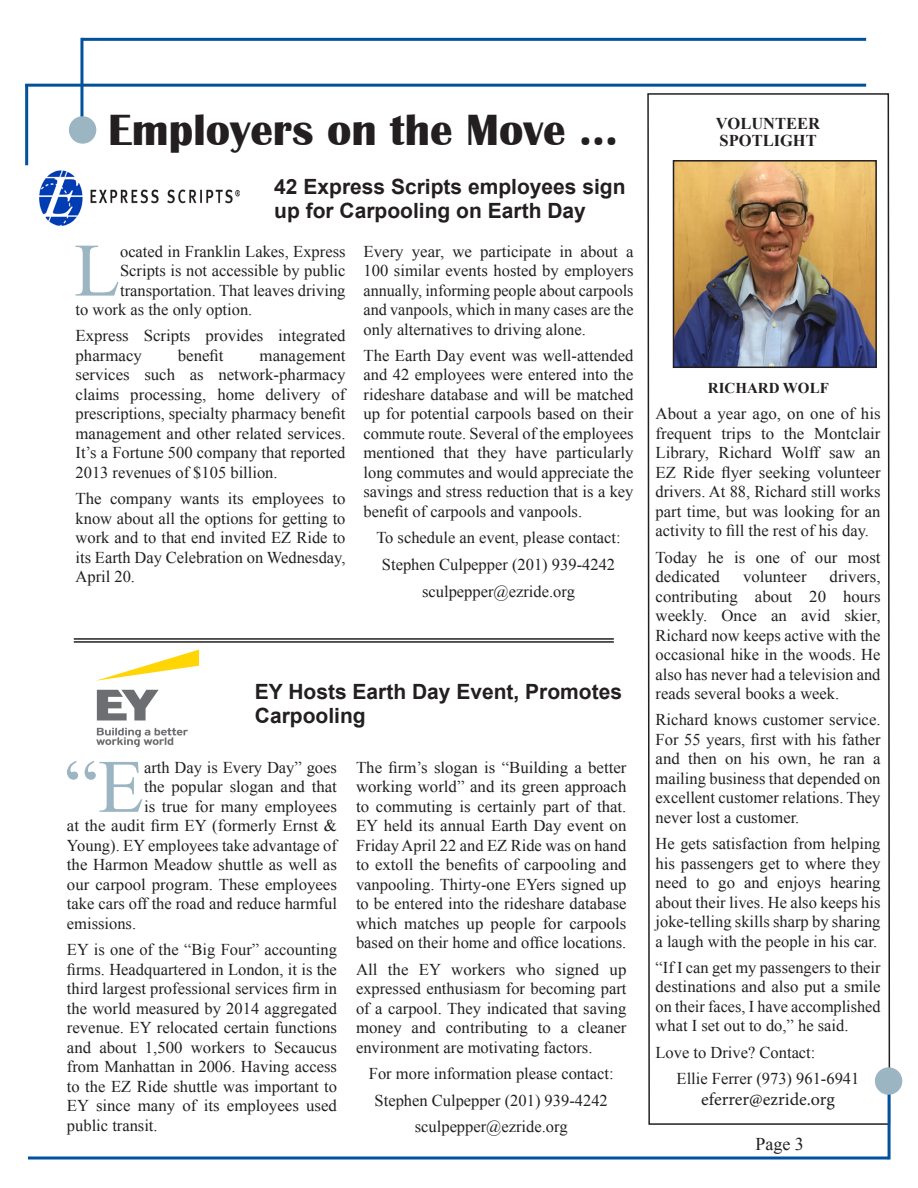
<style>
.page{position:relative;width:918px;height:1188px;background:#fff}
.page>*{position:absolute;margin:0;border:0;box-sizing:border-box;transform-origin:0 0}
.body_copy{font:75.45px "Times New Roman";color:#9bb5c2}
.t1{font:700 45px "Britannic";color:#231f20}
.t2{font:700 21px/24px "Arial";color:#231f20}
.t3{font:18px "Minion Pro";color:#231f20}
.t4{font:18px "Times New Roman";color:#231f20}
.body_copy-2{font:16.5px/19.5px "Times New Roman";color:#231f20;text-align:justify}
.ending_contact{font:16.5px "Times New Roman";color:#231f20}
.body_copy-3{font:700 16.5px/16.5px "Times New Roman";color:#231f20}
.body_copy-4{font:700 15px "Times New Roman";color:#231f20}
</style>
<div class="page">
<hr style="left:25px;top:84px;width:841px;height:3px;background:#01529a">
<hr style="left:80px;top:38px;width:3px;height:81px;background:#01529a">
<div style="left:70px;top:117px;width:26px;height:26px;background:#9bb5c2;border-radius:50%"></div>
<div style="left:69px;top:116px;width:27px;height:28px;border:2px solid #9bb5c2;border-radius:50%"></div>
<hr style="left:25px;top:84px;width:3px;height:81px;background:#01529a">
<hr style="left:82px;top:38px;width:784px;height:3px;background:#01529a">
<hr style="left:28px;top:1157px;width:861px;height:3px;background:#01529a">
<hr style="left:74px;top:638px;width:540px;height:2px;background:#231f20">
<hr style="left:74px;top:641px;width:540px;height:2px;background:#231f20">
<svg style="left:647px;top:93px;width:244px;height:1033px"></svg>
<hr style="left:888px;top:1091px;width:3px;height:68px;background:#01529a">
<div style="left:876px;top:1068px;width:26px;height:26px;background:#9bb5c2;border-radius:50%"></div>
<div style="left:875px;top:1067px;width:27px;height:28px;border:2px solid #9bb5c2;border-radius:50%"></div>
<img style="left:39px;top:170px;width:201px;height:56px">
<img style="left:96px;top:649px;width:104px;height:99px">
<p class="t1" style="left:108px;top:105px;width:511px">Employers on the Move ...</p>
<p class="t2" style="left:274px;top:175px;width:353px">42 Express Scripts employees sign up for Carpooling on Earth Day</p>
<p class="body_copy" style="left:74px;top:220px;width:48px">L</p>
<p class="body_copy-2" style="left:120px;top:241px;width:227px">ocated in Franklin Lakes, Express</p>
<p class="body_copy-2" style="left:120px;top:261px;width:227px">Scripts is not accessible by public</p>
<p class="body_copy-2" style="left:120px;top:280px;width:227px">transportation. That leaves driving</p>
<p class="body_copy-2" style="left:76px;top:300px;width:178px">to work as the only option.</p>
<p class="body_copy-2" style="left:76px;top:326px;width:272px">Express Scripts provides integrated pharmacy</p>
<p class="body_copy-2" style="left:178px;top:345px;width:47px">benefit</p>
<p class="body_copy-2" style="left:76px;top:345px;width:272px;text-indent:184px">management services such as network-pharmacy claims processing, home delivery of prescriptions, specialty pharmacy benefit management and other related services.<br>It’s a Fortune 500 company that reported 2013 revenues of $105 billion.</p>
<p class="body_copy-2" style="left:76px;top:489px;width:272px">The company wants its employees to know about all the options for getting to work and to that end invited EZ Ride to its Earth Day Celebration on Wednesday, April 20.</p>
<p class="body_copy-2" style="left:364px;top:241px;width:272px">Every year, we participate in about a 100 similar events hosted by employers annually, informing people about carpools and vanpools, which in many cases are the only alternatives to driving alone.</p>
<p class="body_copy-2" style="left:364px;top:345px;width:272px">The Earth Day event was well-attended and 42 employees were entered into the rideshare database and will be matched up for potential carpools based on their commute route. Several of the employees mentioned that they have particularly long commutes and would appreciate the savings and stress reduction that is a key benefit of carpools and vanpools.</p>
<p class="ending_contact" style="left:376px;top:527px;width:246px">To schedule an event, please contact:</p>
<p class="ending_contact" style="left:382px;top:553px;width:235px">Stephen Culpepper (201) 939-4242</p>
<p class="ending_contact" style="left:422px;top:580px;width:154px">sculpepper@ezride.org</p>
<p class="t2" style="left:255px;top:680px;width:369px">EY Hosts Earth Day Event, Promotes<br>Carpooling</p>
<p class="body_copy" style="left:64px;top:736px;width:81px">“E</p>
<p class="body_copy-2" style="left:144px;top:757px;width:194px">arth Day is Every Day” goes</p>
<p class="body_copy-2" style="left:144px;top:777px;width:194px">the popular slogan and that</p>
<p class="body_copy-2" style="left:144px;top:796px;width:194px">is true for many employees</p>
<p class="body_copy-2" style="left:67px;top:816px;width:272px">at the audit firm EY (formerly Ernst &amp;</p>
<p class="body_copy-2" style="left:67px;top:835px;width:272px">Young). EY employees take advantage of</p>
<p class="body_copy-2" style="left:67px;top:855px;width:272px">the Harmon Meadow shuttle as well as</p>
<p class="body_copy-2" style="left:67px;top:874px;width:272px">our carpool program. These employees</p>
<p class="body_copy-2" style="left:67px;top:894px;width:272px">take cars off the road and reduce harmful</p>
<p class="body_copy-2" style="left:67px;top:913px;width:71px">emissions.</p>
<p class="body_copy-2" style="left:67px;top:940px;width:272px">EY is one of the “Big Four” accounting firms. Headquartered in London, it is the third largest professional services firm in the world measured by 2014 aggregated revenue. EY relocated certain functions and about 1,500 workers to Secaucus from Manhattan in 2006. Having access to the EZ Ride shuttle was important to EY since many of its employees used public transit.</p>
<p class="body_copy-2" style="left:356px;top:757px;width:272px">The firm’s slogan is “Building a better working world” and its green approach to commuting is certainly part of that.<br>EY held its annual Earth Day event on Friday April 22 and EZ Ride was on hand to extoll the benefits of carpooling and vanpooling. Thirty-one EYers signed up to be entered into the rideshare database which matches up people for carpools based on their home and office locations.</p>
<p class="body_copy-2" style="left:356px;top:959px;width:272px">All the EY workers who signed up expressed enthusiasm for becoming part of a carpool. They indicated that saving money and contributing to a cleaner environment are motivating factors.</p>
<p class="ending_contact" style="left:369px;top:1063px;width:246px">For more information please contact:</p>
<p class="ending_contact" style="left:375px;top:1089px;width:235px">Stephen Culpepper (201) 939-4242</p>
<p class="ending_contact" style="left:415px;top:1116px;width:154px">sculpepper@ezride.org</p>
<p class="body_copy-3" style="left:716px;top:115px;width:106px">VOLUNTEER<br>SPOTLIGHT</p>
<p class="body_copy-4" style="left:708px;top:378px;width:122px">RICHARD WOLF</p>
<p class="body_copy-2" style="left:656px;top:404px;width:227px">About a year ago, on one of his frequent trips to the Montclair Library, Richard Wolff saw an EZ Ride flyer seeking volunteer drivers. At 88, Richard still works part time, but was looking for an activity to fill the rest of his day.</p>
<p class="body_copy-2" style="left:656px;top:547px;width:227px">Today he is one of our most dedicated</p>
<p class="body_copy-2" style="left:656px;top:567px;width:227px;text-indent:174px">drivers, contributing about 20 hours weekly. Once an avid skier, Richard now keeps active with the occasional hike in the woods. He also has never had a television and reads several books a week.</p>
<p class="body_copy-2" style="left:656px;top:710px;width:227px">Richard knows customer service.<br>For 55 years, first with his father and then on his own, he ran a mailing business that depended on excellent customer relations. They never lost a customer.</p>
<p class="body_copy-2" style="left:656px;top:834px;width:227px">He gets satisfaction from helping his passengers get to where they need to go and enjoys hearing about their lives. He also keeps his joke-telling skills sharp by sharing a laugh with the people in his car.</p>
<p class="body_copy-2" style="left:656px;top:957px;width:227px">“If I can get my passengers to their destinations and also put a smile on their faces, I have accomplished what I set out to do,” he said.</p>
<p class="body_copy-2" style="left:656px;top:1042px;width:161px">Love to Drive? Contact:</p>
<p class="body_copy-2" style="left:677px;top:1068px;width:184px">Ellie Ferrer (973) 961-6941</p>
<p class="t3" style="left:701px;top:1088px;width:135px">eferrer@ezride.org</p>
<p class="body_copy-2" style="left:743px;top:567px;width:65px">volunteer</p>
<p class="t4" style="left:755px;top:1132px;width:50px">Page 3</p>
</div>
